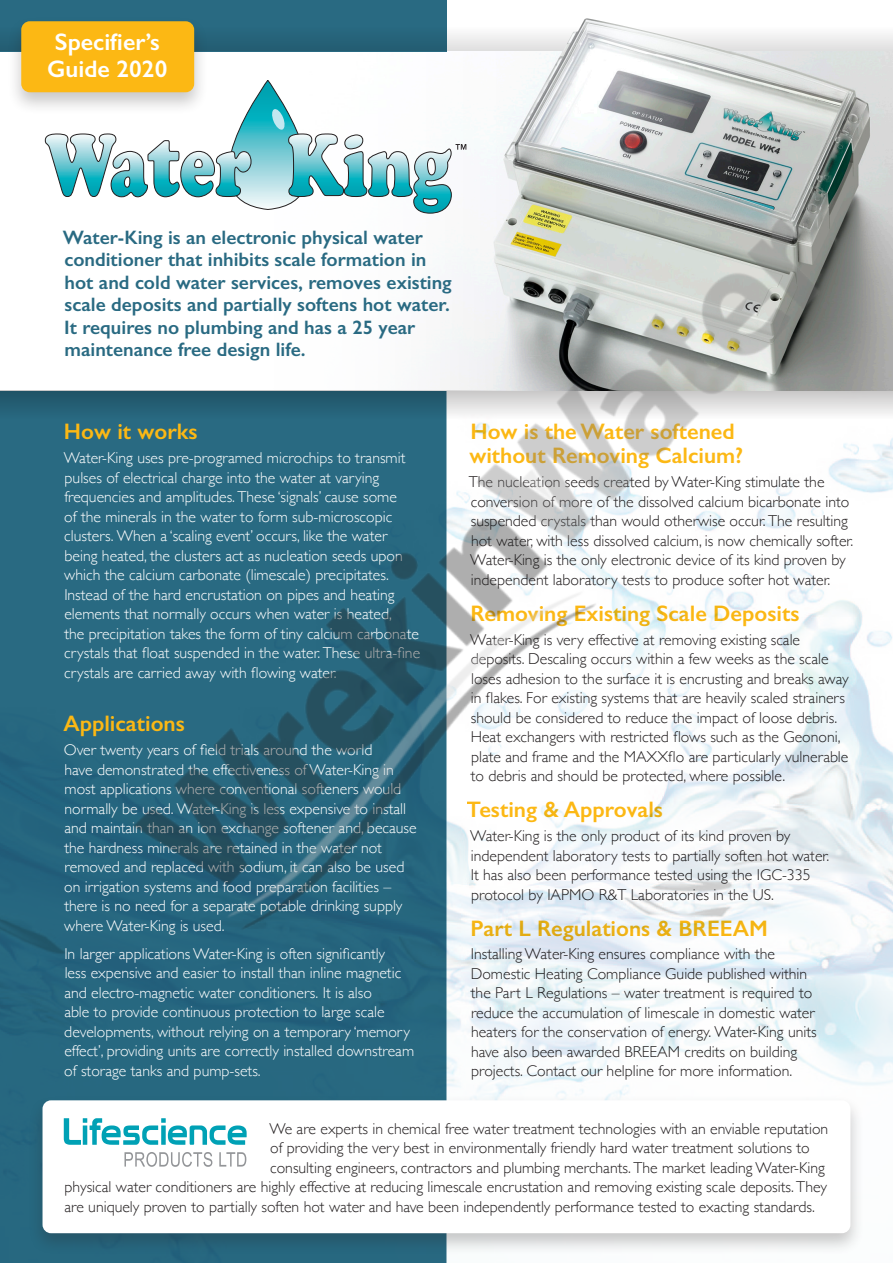
<style>
.page{position:relative;width:893px;height:1263px;background:#fff}
.page>*{position:absolute;margin:0;border:0;box-sizing:border-box;transform-origin:0 0}
.t1{font:600 24px/27px "Gill Sans";color:#fff;text-align:center}
.t2{font:600 22.5px/24px "Gill Sans";color:#fcb814}
.t3{font:600 19.5px/22.5px "Gill Sans";color:#296a82}
.t4{font:300 15.75px/19.5px "Gill Sans";color:#231f20}
.t5{font:300 15.75px/19.5px "Gill Sans";color:#fff}
</style>
<div class="page">
<img style="left:257px;top:51px;width:636px;height:339px">
<div style="left:0;top:0;width:446px;height:51px;background:#296a82"></div>
<svg style="left:0;top:26px;width:893px;height:25px"></svg>
<img style="left:578px;top:18px;width:164px;height:37px">
<div style="left:7px;top:15px;width:201px;height:100px;background:#231f20;opacity:.25"></div>
<div style="left:21px;top:21px;width:173px;height:71px;background:#fcb814;border-radius:9px"></div>
<img style="left:0;top:390px;width:893px;height:873px">
<div style="left:28px;top:1094px;width:837px;height:162px;background:#231f20;opacity:.25"></div>
<div style="left:43px;top:1100px;width:807px;height:133px;background:#fff;border-radius:9px"></div>
<svg style="left:64px;top:1118px;width:183px;height:27px"></svg>
<svg style="left:124px;top:1152px;width:122px;height:15px"></svg>
<svg style="left:45px;top:80px;width:421px;height:133px"></svg>
<img style="left:120px;top:213px;width:720px;height:720px">
<p class="t1" style="left:47px;top:29px;width:122px">Specifier’s<br>Guide 2020</p>
<p class="t3" style="left:63px;top:226px;width:391px">Water-King is an electronic physical water conditioner that inhibits scale formation in hot and cold water services, removes existing scale deposits and partially softens hot water.<br>It requires no plumbing and has a 25 year maintenance free design life.</p>
<p class="t2" style="left:64px;top:420px;width:135px">How it works</p>
<p class="t5" style="left:64px;top:448px;width:358px">Water-King uses pre-programed microchips to transmit pulses of electrical charge into the water at varying frequencies and amplitudes. These ‘signals’ cause some<br>of the minerals in the water to form sub-microscopic clusters. When a ‘scaling event’ occurs, like the water being heated, the clusters act as nucleation seeds upon which the calcium carbonate (limescale) precipitates.<br>Instead of the hard encrustation on pipes and heating elements that normally occurs when water is heated,<br>the precipitation takes the form of tiny calcium carbonate crystals that float suspended in the water. These ultra-fine crystals are carried away with flowing water.</p>
<p class="t2" style="left:63px;top:711px;width:123px">Applications</p>
<p class="t5" style="left:64px;top:739px;width:354px">Over twenty years of field trials around the world<br>have demonstrated the effectiveness of Water-King in most applications where conventional softeners would normally be used. Water-King is less expensive to install and maintain than an ion exchange softener and, because the hardness minerals are retained in the water not removed and replaced with sodium, it can also be used on irrigation systems and food preparation facilities – there is no need for a separate potable drinking supply where Water-King is used.</p>
<p class="t5" style="left:64px;top:943px;width:351px">In larger applications Water-King is often significantly<br>less expensive and easier to install than inline magnetic and electro-magnetic water conditioners. It is also<br>able to provide continuous protection to large scale developments, without relying on a temporary ‘memory effect’, providing units are correctly installed downstream of storage tanks and pump-sets.</p>
<h2 class="t2" style="left:469px;top:420px;width:275px">How is the Water softened without Removing Calcium?</h2>
<p class="t4" style="left:469px;top:472px;width:386px">The nucleation seeds created by Water-King stimulate the conversion of more of the dissolved calcium bicarbonate into suspended crystals than would otherwise occur. The resulting hot water, with less dissolved calcium, is now chemically softer.<br>Water-King is the only electronic device of its kind proven by independent laboratory tests to produce softer hot water.</p>
<h2 class="t2" style="left:470px;top:601px;width:331px">Removing Existing Scale Deposits</h2>
<p class="t4" style="left:470px;top:629px;width:380px">Water-King is very effective at removing existing scale deposits. Descaling occurs within a few weeks as the scale loses adhesion to the surface it is encrusting and breaks away in flakes. For existing systems that are heavily scaled strainers should be considered to reduce the impact of loose debris.<br>Heat exchangers with restricted flows such as the Geononi, plate and frame and the MAXXflo are particularly vulnerable to debris and should be protected, where possible.</p>
<h2 class="t2" style="left:467px;top:797px;width:198px">Testing &amp; Approvals</h2>
<p class="t4" style="left:470px;top:825px;width:361px">Water-King is the only product of its kind proven by independent laboratory tests to partially soften hot water.<br>It has also been performance tested using the IGC-335 protocol by IAPMO R&amp;T Laboratories in the US.</p>
<h2 class="t2" style="left:470px;top:916px;width:299px">Part L Regulations &amp; BREEAM</h2>
<p class="t4" style="left:471px;top:944px;width:347px">Installing Water-King ensures compliance with the Domestic Heating Compliance Guide published within the Part L Regulations – water treatment is required to reduce the accumulation of limescale in domestic water heaters for the conservation of energy. Water-King units have also been awarded BREEAM credits on building projects. Contact our helpline for more information.</p>
<p class="t4" style="left:270px;top:1118px;width:560px">We are experts in chemical free water treatment technologies with an enviable reputation</p>
<p class="t4" style="left:270px;top:1137px;width:541px">of providing the very best in environmentally friendly hard water treatment solutions to</p>
<p class="t4" style="left:270px;top:1157px;width:556px">consulting engineers, contractors and plumbing merchants. The market leading Water-King</p>
<p class="t4" style="left:65px;top:1176px;width:764px">physical water conditioners are highly effective at reducing limescale encrustation and removing existing scale deposits. They</p>
<p class="t4" style="left:64px;top:1196px;width:752px">are uniquely proven to partially soften hot water and have been independently performance tested to exacting standards.</p>
</div>
